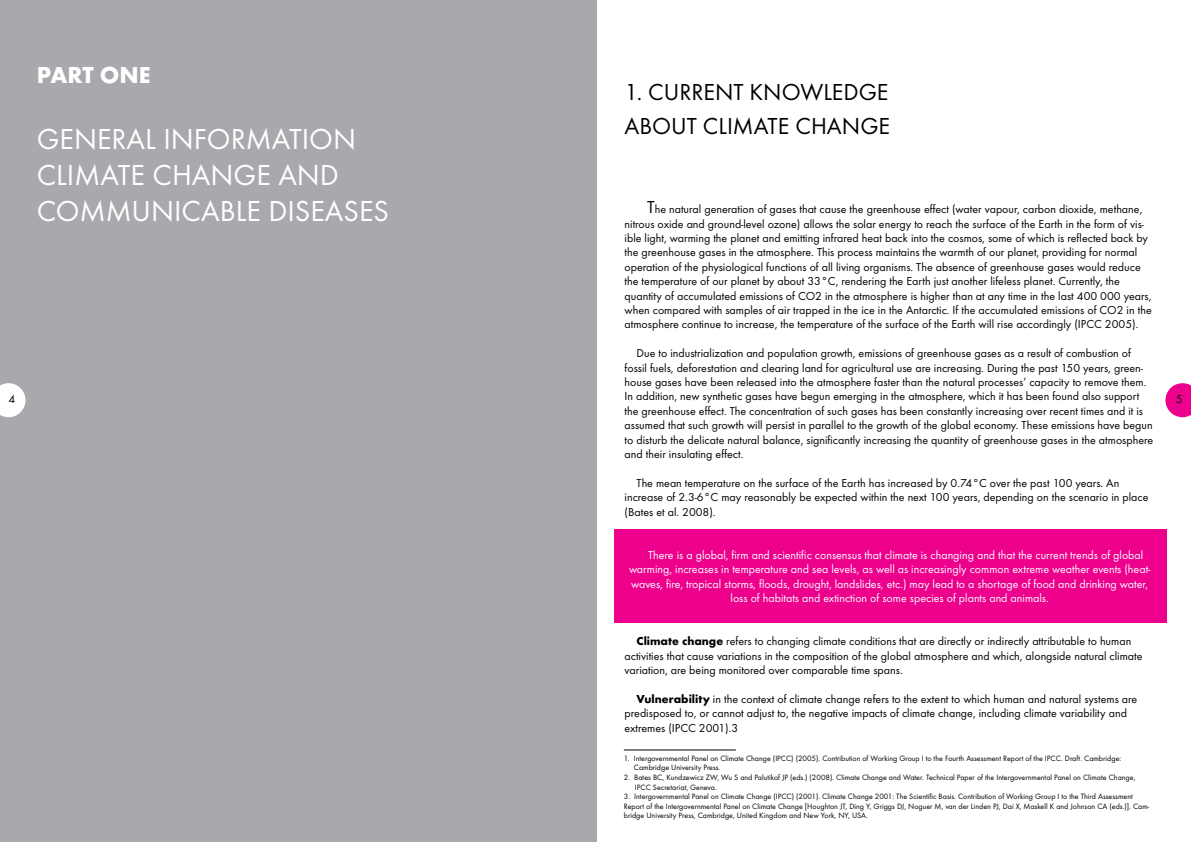
<style>
.page{position:relative;width:1191px;height:842px;background:#fff}
.page>*{position:absolute;margin:0;border:0;box-sizing:border-box;transform-origin:0 0}
.t1{font:30px/36px "Futura Boo";color:#fff}
.t2{font:24px/34px "Futura Boo";color:#000}
.t3{font:24px "Futura Bol";color:#fff}
.t4{font:12px/14.4px "Futura Boo";color:#000}
.t5{font:12px "Futura Boo";color:#fff}
.t6{font:8px/9.6px "Futura Boo";color:#000}
.s1{font-size:18px}
.s2{font-family:"Futura Bol"}
</style>
<div class="page">
<svg style="left:1165px;top:383px;width:26px;height:34px"></svg>
<div style="left:0;top:0;width:596px;height:842px;background:#a7a9ac"></div>
<div style="left:614px;top:529px;width:552px;height:93px;background:#ec008c"></div>
<hr style="left:624px;top:750px;width:112px;height:1px;background:#000">
<svg style="left:0;top:383px;width:26px;height:34px"></svg>
<h2 class="t3" style="left:37px;top:60px;width:115px">PART ONE</h2>
<h1 class="t1" style="left:37px;top:121px;width:354px">GENERAL INFORMATION<br>CLIMATE CHANGE AND<br>COMMUNICABLE DISEASES</h1>
<p class="t4" style="left:9px;top:391px;width:8px">4</p>
<h2 class="t2" style="left:624px;top:75px;width:267px">1. CURRENT KNOWLEDGE<br>ABOUT CLIMATE CHANGE</h2>
<p class="t4" style="left:624px;top:202px;width:529px;text-indent:22px"><span class="s1">T</span>he natural generation of gases that cause the greenhouse effect (water vapour, carbon dioxide, methane, nitrous oxide and ground-level ozone) allows the solar energy to reach the surface of the Earth in the form of vis&shy;ible light, warming the planet and emitting infrared heat back into the cosmos, some of which is reflected back by the greenhouse gases in the atmosphere. This process maintains the warmth of our planet, providing for normal operation of the physiological functions of all living organisms. The absence of greenhouse gases would reduce the temperature of our planet by about 33°C, rendering the Earth just another lifeless planet. Currently, the quantity of accumulated emissions of CO2 in the atmosphere is higher than at any time in the last 400 000 years, when compared with samples of air trapped in the ice in the Antarctic. If the accumulated emissions of CO2 in the atmosphere continue to increase, the temperature of the surface of the Earth will rise accordingly (IPCC 2005).</p>
<p class="t4" style="left:624px;top:346px;width:530px;text-indent:12px">Due to industrialization and population growth, emissions of greenhouse gases as a result of combustion of fossil fuels, deforestation and clearing land for agricultural use are increasing. During the past 150 years, green&shy;house gases have been released into the atmosphere faster than the natural processes’ capacity to remove them.<br>In addition, new synthetic gases have begun emerging in the atmosphere, which it has been found also support the greenhouse effect. The concentration of such gases has been constantly increasing over recent times and it is assumed that such growth will persist in parallel to the growth of the global economy. These emissions have begun to disturb the delicate natural balance, significantly increasing the quantity of greenhouse gases in the atmosphere and their insulating effect.</p>
<p class="t4" style="left:624px;top:475px;width:525px;text-indent:12px">The mean temperature on the surface of the Earth has increased by 0.74°C over the past 100 years. An increase of 2.3-6°C may reasonably be expected within the next 100 years, depending on the scenario in place (Bates et al. 2008).</p>
<p class="t5" style="left:648px;top:548px;width:497px">There is a global, firm and scientific consensus that climate is changing and that the current trends of global</p>
<p class="t5" style="left:629px;top:562px;width:523px">warming, increases in temperature and sea levels, as well as increasingly common extreme weather events (heat-</p>
<p class="t5" style="left:631px;top:576px;width:519px">waves, fire, tropical storms, floods, drought, landslides, etc.) may lead to a shortage of food and drinking water,</p>
<p class="t5" style="left:730px;top:591px;width:320px">loss of habitats and extinction of some species of plants and animals.</p>
<p class="t4" style="left:624px;top:634px;width:519px;text-indent:12px"><span class="s2">Climate change</span> refers to changing climate conditions that are directly or indirectly attributable to human activities that cause variations in the composition of the global atmosphere and which, alongside natural climate variation, are being monitored over comparable time spans.</p>
<p class="t4" style="left:624px;top:691px;width:514px;text-indent:12px"><span class="s2">Vulnerability</span> in the context of climate change refers to the extent to which human and natural systems are predisposed to, or cannot adjust to, the negative impacts of climate change, including climate variability and extremes (IPCC 2001).3</p>
<p class="t6" style="left:634px;top:753px;width:489px;text-indent:-10px">1. Intergovernmental Panel on Climate Change (IPCC) (2005). Contribution of Working Group I to the Fourth Assessment Report of the IPCC. Draft. Cambridge:<br>Cambridge University Press.</p>
<p class="t6" style="left:635px;top:772px;width:502px;text-indent:-11px">2. Bates BC, Kundzewicz ZW, Wu S and Palutikof JP (eds.) (2008). Climate Change and Water. Technical Paper of the Intergovernmental Panel on Climate Change,<br>IPCC Secretariat, Geneva.</p>
<p class="t6" style="left:624px;top:792px;width:527px">3. Intergovernmental Panel on Climate Change (IPCC) (2001). Climate Change 2001: The Scientific Basis. Contribution of Working Group I to the Third Assessment<br>Report of the Intergovernmental Panel on Climate Change [Houghton JT, Ding Y, Griggs DJ, Noguer M, van der Linden PJ, Dai X, Maskell K and Johnson CA (eds.)]. Cam&shy;bridge University Press, Cambridge, United Kingdom and New York, NY, USA.</p>
<p class="t4" style="left:1175px;top:391px;width:8px">5</p>
</div>
